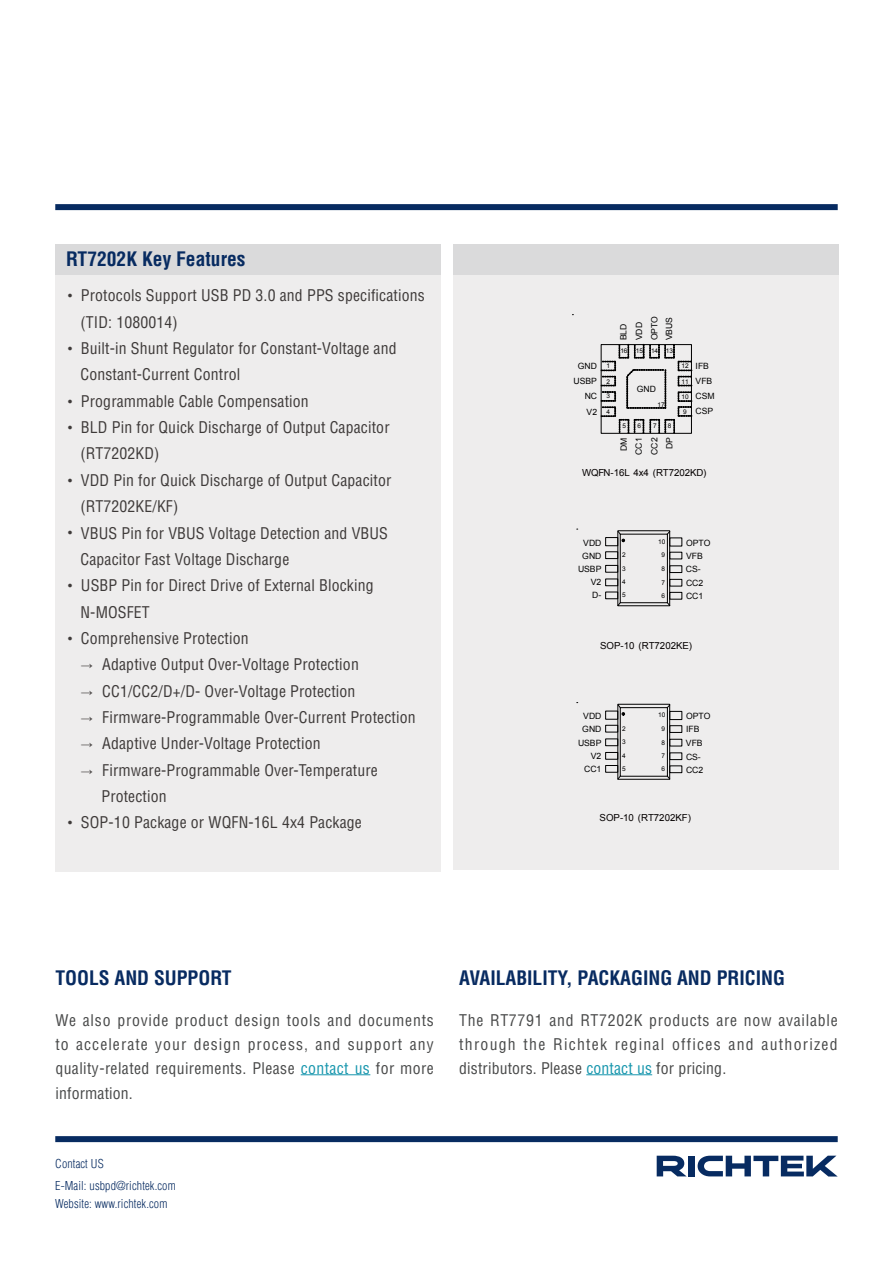
<style>
.page{position:relative;width:893px;height:1263px;background:#fff}
.page>*{position:absolute;margin:0;border:0;box-sizing:border-box;transform-origin:0 0}
.t1{font:700 condensed 19.5px "Helvetica LT Std";color:#082b61}
.t2{font:700 condensed 19.5px "Helvetica LT Std";color:#072b61}
.t3{font:condensed 15.75px/26.4px "Helvetica LT Std";letter-spacing:.01em;color:#3e3a39}
.t4{font:condensed 15.75px/24px "Helvetica LT Std";letter-spacing:.025em;color:#484949;text-align:justify}
.t5{font:300 condensed 12px/22.2px "Helvetica LT Std";letter-spacing:.01em;color:#072b61}
.t6{font:9.75px "Arial";letter-spacing:-.005em;color:#040000}
.t7{font:8.7px/13.4px "Arial";letter-spacing:-.005em;color:#000;text-align:right}
.t8{font:8.55px/15.8px "Arial";color:#000;text-align:center}
.t9{font:6.45px/13.6px "Arial";letter-spacing:-.005em;color:#000;text-align:justify}
.s1{font-size:12px}
.s2{font-family:"Arial";font-stretch:normal;font-size:12px}
.s3{color:#1796ad}
</style>
<div class="page">
<div style="left:55px;top:1136px;width:783px;height:6px;background:#072b61"></div>
<div style="left:55px;top:204px;width:783px;height:6px;background:#072b61"></div>
<div style="left:689px;top:1156px;width:6px;height:20px;background:#072b61"></div>
<svg style="left:657px;top:1156px;width:29px;height:20px"></svg>
<svg style="left:698px;top:1156px;width:139px;height:20px"></svg>
<hr style="left:301px;top:1074px;width:69px;height:1px;background:#1796ad">
<hr style="left:586px;top:1074px;width:66px;height:1px;background:#1796ad">
<div style="left:55px;top:244px;width:386px;height:31px;background:#dadadb"></div>
<div style="left:55px;top:275px;width:386px;height:597px;background:#eeeded"></div>
<div style="left:453px;top:244px;width:386px;height:31px;background:#dadadb"></div>
<div style="left:453px;top:275px;width:386px;height:595px;background:#eeeded"></div>
<svg style="left:601px;top:344px;width:91px;height:89px"></svg>
<div style="left:605px;top:537px;width:13px;height:9px;border:1px solid #000"></div>
<div style="left:605px;top:551px;width:13px;height:8px;border:1px solid #000"></div>
<div style="left:605px;top:565px;width:13px;height:8px;border:1px solid #000"></div>
<div style="left:605px;top:578px;width:13px;height:8px;border:1px solid #000"></div>
<div style="left:669px;top:565px;width:13px;height:8px;border:1px solid #000"></div>
<div style="left:669px;top:579px;width:13px;height:7px;border:1px solid #000"></div>
<div style="left:617px;top:530px;width:53px;height:76px;border:1px solid #000"></div>
<div style="left:620px;top:534px;width:48px;height:69px;border:1px solid #000"></div>
<svg style="left:666px;top:530px;width:5px;height:5px"></svg>
<svg style="left:666px;top:601px;width:5px;height:6px"></svg>
<svg style="left:617px;top:601px;width:4px;height:6px"></svg>
<svg style="left:617px;top:530px;width:8px;height:13px"></svg>
<div style="left:605px;top:591px;width:13px;height:8px;border:1px solid #000"></div>
<div style="left:669px;top:592px;width:13px;height:8px;border:1px solid #000"></div>
<div style="left:605px;top:725px;width:13px;height:7px;border:1px solid #000"></div>
<div style="left:605px;top:738px;width:13px;height:8px;border:1px solid #000"></div>
<div style="left:605px;top:752px;width:13px;height:8px;border:1px solid #000"></div>
<div style="left:669px;top:711px;width:13px;height:9px;border:1px solid #000"></div>
<div style="left:669px;top:725px;width:13px;height:8px;border:1px solid #000"></div>
<div style="left:669px;top:739px;width:13px;height:7px;border:1px solid #000"></div>
<div style="left:669px;top:752px;width:13px;height:8px;border:1px solid #000"></div>
<div style="left:617px;top:704px;width:53px;height:76px;border:1px solid #000"></div>
<div style="left:620px;top:707px;width:48px;height:70px;border:1px solid #000"></div>
<svg style="left:666px;top:704px;width:5px;height:5px"></svg>
<svg style="left:666px;top:775px;width:5px;height:5px"></svg>
<svg style="left:617px;top:775px;width:4px;height:5px"></svg>
<svg style="left:617px;top:704px;width:8px;height:12px"></svg>
<div style="left:605px;top:765px;width:13px;height:8px;border:1px solid #000"></div>
<div style="left:669px;top:765px;width:13px;height:8px;border:1px solid #000"></div>
<p class="t2" style="left:66px;top:247px;width:181px">RT7202K Key Features</p>
<p class="t3" style="left:80px;top:282px;width:346px;text-indent:-12px"><span class="s1">•</span> Protocols Support USB PD 3.0 and PPS specifications (TID: 1080014)</p>
<p class="t3" style="left:80px;top:335px;width:318px;text-indent:-12px"><span class="s1">•</span> Built-in Shunt Regulator for Constant-Voltage and<br>Constant-Current Control</p>
<p class="t3" style="left:68px;top:388px;width:242px"><span class="s1">•</span> Programmable Cable Compensation</p>
<p class="t3" style="left:80px;top:414px;width:311px;text-indent:-12px"><span class="s1">•</span> BLD Pin for Quick Discharge of Output Capacitor (RT7202KD)</p>
<p class="t3" style="left:80px;top:467px;width:312px;text-indent:-12px"><span class="s1">•</span> VDD Pin for Quick Discharge of Output Capacitor (RT7202KE/KF)</p>
<p class="t3" style="left:80px;top:519px;width:309px;text-indent:-12px"><span class="s1">•</span> VBUS Pin for VBUS Voltage Detection and VBUS<br>Capacitor Fast Voltage Discharge</p>
<p class="t3" style="left:80px;top:572px;width:295px;text-indent:-12px"><span class="s1">•</span> USBP Pin for Direct Drive of External Blocking<br>N-MOSFET</p>
<p class="t3" style="left:68px;top:625px;width:182px"><span class="s1">•</span> Comprehensive Protection</p>
<p class="t3" style="left:81px;top:651px;width:279px"><span class="s2">→</span> Adaptive Output Over-Voltage Protection</p>
<p class="t3" style="left:81px;top:678px;width:276px"><span class="s2">→</span> CC1/CC2/D+/D- Over-Voltage Protection</p>
<p class="t3" style="left:81px;top:704px;width:336px"><span class="s2">→</span> Firmware-Programmable Over-Current Protection</p>
<p class="t3" style="left:81px;top:730px;width:241px"><span class="s2">→</span> Adaptive Under-Voltage Protection</p>
<p class="t3" style="left:101px;top:757px;width:278px;text-indent:-20px"><span class="s2">→</span> Firmware-Programmable Over-Temperature<br>Protection</p>
<p class="t3" style="left:68px;top:809px;width:295px"><span class="s1">•</span> SOP-10 Package or WQFN-16L 4x4 Package</p>
<p class="t8" style="left:616px;top:340px;width:18px;rotate:-90deg">BLD</p>
<p class="t8" style="left:646px;top:340px;width:26px;rotate:-90deg">OPTO</p>
<p class="t8" style="left:631px;top:340px;width:20px;rotate:-90deg">VDD</p>
<p class="t8" style="left:661px;top:340px;width:25px;rotate:-90deg">VBUS</p>
<p class="t8" style="left:574px;top:358px;width:25px">GND<br>USBP</p>
<p class="t8" style="left:585px;top:388px;width:14px;text-align:left">NC<br>V2</p>
<p class="t9" style="left:606px;top:359px;width:5px">1</p>
<p class="t9" style="left:606px;top:375px;width:5px">2</p>
<p class="t9" style="left:606px;top:389px;width:5px">3</p>
<p class="t9" style="left:606px;top:405px;width:5px">4</p>
<p class="t9" style="left:620px;top:344px;width:9px">16</p>
<p class="t9" style="left:636px;top:344px;width:9px">15</p>
<p class="t9" style="left:651px;top:344px;width:23px">14 13</p>
<p class="t8" style="left:637px;top:381px;width:21px">GND</p>
<p class="t9" style="left:658px;top:398px;width:9px">17</p>
<p class="t9" style="left:622px;top:419px;width:5px">5</p>
<p class="t9" style="left:637px;top:419px;width:5px">6</p>
<p class="t9" style="left:653px;top:419px;width:5px">7</p>
<p class="t9" style="left:668px;top:419px;width:5px">8</p>
<p class="t8" style="left:616px;top:455px;width:19px;line-height:15.1px;rotate:-90deg">DM<br>CC1</p>
<p class="t8" style="left:662px;top:449px;width:13px;rotate:-90deg">DP</p>
<p class="t8" style="left:647px;top:455px;width:19px;rotate:-90deg">CC2</p>
<p class="t8" style="left:696px;top:358px;width:18px;text-align:left">IFB<br>VFB</p>
<p class="t8" style="left:696px;top:404px;width:19px">CSP</p>
<p class="t9" style="left:681px;top:359px;width:9px">12</p>
<p class="t9" style="left:681px;top:375px;width:9px">11</p>
<p class="t9" style="left:681px;top:389px;width:9px">10</p>
<p class="t9" style="left:683px;top:405px;width:5px">9</p>
<p class="t8" style="left:696px;top:388px;width:21px">CSM</p>
<p class="t6" style="left:582px;top:466px;width:126px">WQFN-16L 4x4 (RT7202KD)</p>
<p class="t9" style="left:658px;top:535px;width:9px">10</p>
<p class="t7" style="left:578px;top:536px;width:25px">VDD<br>GND<br>USBP<br>V2</p>
<p class="t7" style="left:686px;top:536px;width:26px;text-align:left">OPTO<br>VFB</p>
<p class="t9" style="left:622px;top:548px;width:5px">2<br>3<br>4</p>
<p class="t9" style="left:661px;top:548px;width:5px">9</p>
<p class="t7" style="left:686px;top:563px;width:16px">CS-</p>
<p class="t9" style="left:661px;top:562px;width:5px">8</p>
<p class="t7" style="left:686px;top:576px;width:19px">CC2</p>
<p class="t9" style="left:661px;top:576px;width:5px">7</p>
<p class="t7" style="left:592px;top:589px;width:11px">D-</p>
<p class="t7" style="left:686px;top:589px;width:19px">CC1</p>
<p class="t9" style="left:622px;top:588px;width:5px">5</p>
<p class="t9" style="left:661px;top:588px;width:5px">6</p>
<p class="t6" style="left:600px;top:639px;width:94px">SOP-10 (RT7202KE)</p>
<p class="t9" style="left:658px;top:708px;width:9px">10</p>
<p class="t7" style="left:578px;top:709px;width:25px">VDD<br>GND<br>USBP<br>V2</p>
<p class="t7" style="left:686px;top:709px;width:26px;text-align:left">OPTO<br>IFB</p>
<p class="t9" style="left:622px;top:722px;width:5px">2<br>3<br>4</p>
<p class="t9" style="left:661px;top:722px;width:5px">9</p>
<p class="t7" style="left:686px;top:736px;width:18px">VFB</p>
<p class="t9" style="left:661px;top:735px;width:5px">8</p>
<p class="t7" style="left:686px;top:750px;width:16px">CS-</p>
<p class="t9" style="left:661px;top:749px;width:5px">7</p>
<p class="t7" style="left:584px;top:762px;width:19px">CC1</p>
<p class="t7" style="left:686px;top:763px;width:19px">CC2</p>
<p class="t9" style="left:622px;top:762px;width:5px">5</p>
<p class="t9" style="left:661px;top:762px;width:5px">6</p>
<p class="t6" style="left:600px;top:811px;width:93px">SOP-10 (RT7202KF)</p>
<p class="t1" style="left:55px;top:965px;width:178px">TOOLS AND SUPPORT</p>
<p class="t4" style="left:55px;top:1008px;width:380px">We also provide product design tools and documents to accelerate your design process, and support any quality-related requirements. Please <span class="s3">contact us</span> for more</p>
<p class="t4" style="left:55px;top:1081px;width:79px">information.</p>
<p class="t5" style="left:55px;top:1152px;width:122px">Contact US<br>E-Mail: usbpd@richtek.com</p>
<p class="t5" style="left:55px;top:1192px;width:114px">Website: www.richtek.com</p>
<p class="t1" style="left:459px;top:965px;width:327px">AVAILABILITY, PACKAGING AND PRICING</p>
<p class="t4" style="left:459px;top:1008px;width:380px">The RT7791 and RT7202K products are now available through the Richtek reginal offices and authorized distributors. Please <span class="s3">contact us</span> for pricing.</p>
</div>
